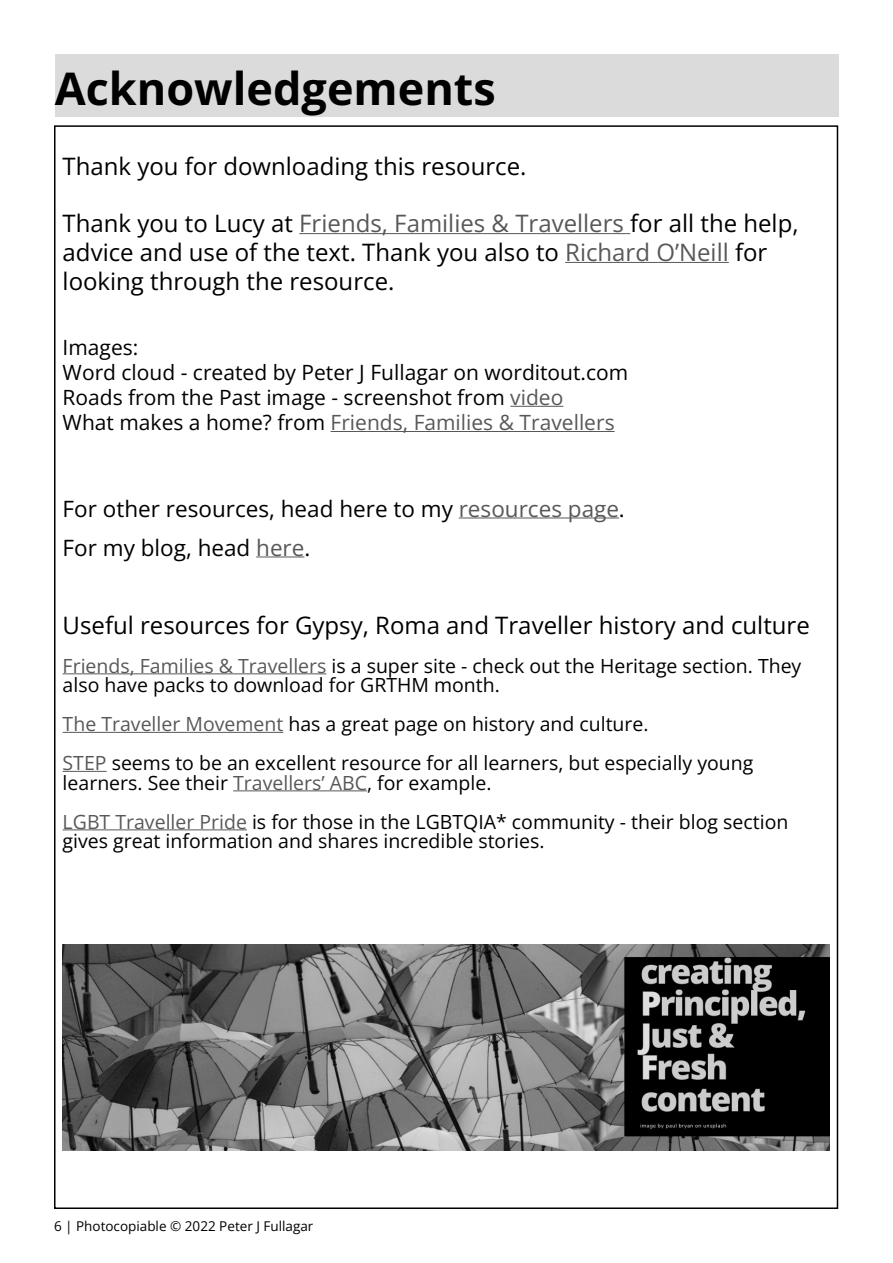
<style>
.page{position:relative;width:893px;height:1263px;background:#fff}
.page>*{position:absolute;margin:0;border:0;box-sizing:border-box;transform-origin:0 0}
.t1{font:700 45px "Open Sans";color:#000}
.t2{font:24px/28.8px "Open Sans";color:#000}
.t3{font:22.5px "Open Sans";color:#000}
.t4{font:21px "Open Sans";color:#000}
.t5{font:21px "Open Sans";color:#585858}
.t6{font:19.5px/19.5px "Open Sans";color:#000}
.t7{font:13.5px "Open Sans";color:#000}
.s1{color:#585858}
.s2{color:#000}
</style>
<div class="page">
<div style="left:55px;top:54px;width:783px;height:63px;background:#dbdbdb"></div>
<hr style="left:299px;top:233px;width:331px;height:1px;background:#585858">
<hr style="left:565px;top:262px;width:164px;height:1px;background:#585858">
<hr style="left:510px;top:406px;width:53px;height:1px;background:#585858">
<hr style="left:330px;top:431px;width:285px;height:1px;background:#585858">
<hr style="left:459px;top:518px;width:160px;height:1px;background:#585858">
<hr style="left:256px;top:557px;width:48px;height:1px;background:#585858">
<hr style="left:63px;top:674px;width:263px;height:1px;background:#585858">
<hr style="left:63px;top:732px;width:220px;height:1px;background:#585858">
<hr style="left:63px;top:771px;width:44px;height:1px;background:#585858">
<hr style="left:233px;top:791px;width:134px;height:1px;background:#585858">
<hr style="left:63px;top:830px;width:184px;height:1px;background:#585858">
<img style="left:62px;top:945px;width:768px;height:205px">
<p class="t1" style="left:55px;top:58px;width:443px">Acknowledgements</p>
<p class="t2" style="left:63px;top:151px;width:465px">Thank you for downloading this resource.</p>
<p class="t2" style="left:63px;top:209px;width:737px">Thank you to Lucy at <span class="s1">Friends, Families &amp; Travellers</span> for all the help, advice and use of the text. Thank you also to <span class="s1">Richard O’Neill</span> for looking through the resource.</p>
<p class="t4" style="left:63px;top:333px;width:77px">Images:</p>
<p class="t4" style="left:63px;top:358px;width:567px">Word cloud - created by Peter J Fullagar on worditout.com</p>
<p class="t4" style="left:63px;top:383px;width:502px">Roads from the Past image - screenshot from <span class="s1">video</span></p>
<p class="t5" style="left:63px;top:408px;width:554px"><span class="s2">What makes a home? from</span> Friends, Families &amp; Travellers</p>
<p class="t3" style="left:63px;top:493px;width:564px">For other resources, head here to my <span class="s1">resources page</span>.</p>
<p class="t3" style="left:63px;top:532px;width:249px">For my blog, head <span class="s1">here</span>.</p>
<p class="t2" style="left:63px;top:610px;width:749px">Useful resources for Gypsy, Roma and Traveller history and culture</p>
<p class="t6" style="left:63px;top:656px;width:740px"><span class="s1">Friends, Families &amp; Travellers</span> is a super site - check out the Heritage section. They also have packs to download for GRTHM month.</p>
<p class="t6" style="left:63px;top:714px;width:587px"><span class="s1">The Traveller Movement</span> has a great page on history and culture.</p>
<p class="t6" style="left:63px;top:753px;width:692px"><span class="s1">STEP</span> seems to be an excellent resource for all learners, but especially young learners. See their <span class="s1">Travellers’ ABC</span>, for example.</p>
<p class="t6" style="left:63px;top:812px;width:727px"><span class="s1">LGBT Traveller Pride</span> is for those in the LGBTQIA* community - their blog section gives great information and shares incredible stories.</p>
<p class="t7" style="left:54px;top:1216px;width:261px">6 | Photocopiable © 2022 Peter J Fullagar</p>
</div>
